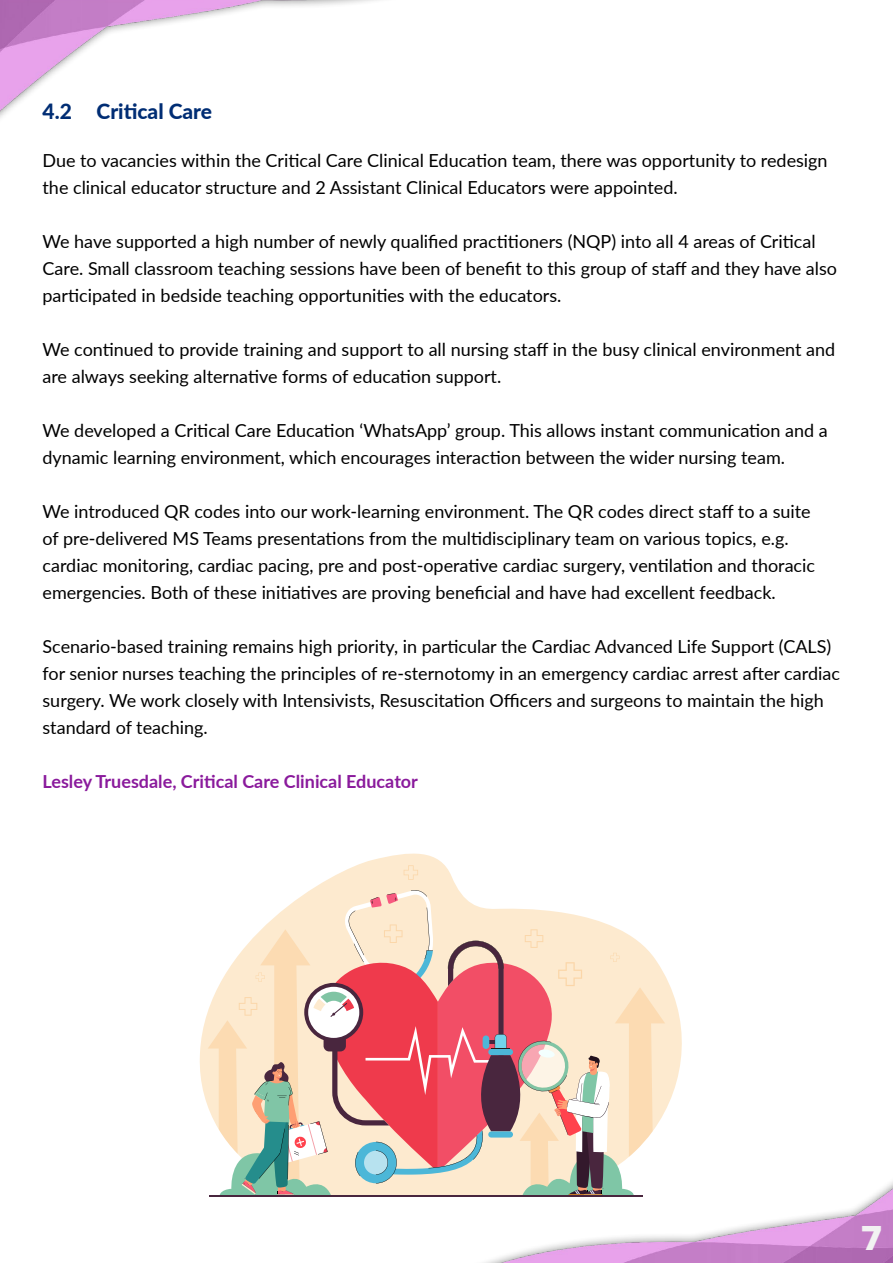
<style>
.page{position:relative;width:893px;height:1263px;background:#fff}
.page>*{position:absolute;margin:0;border:0;box-sizing:border-box;transform-origin:0 0}
.t1{font:36px "Proxima Nova Extrabld";color:#f2f2f2}
.t2{font:800 21px "Lato";color:#002d74}
.t3{font:18px/27px "Lato";color:#000}
.t4{font:700 18px "Lato";color:#8a1a9c}
</style>
<div class="page">
<img style="left:361px;top:1182px;width:532px;height:81px">
<img style="left:0;top:0;width:377px;height:118px">
<svg style="left:199px;top:853px;width:495px;height:343px"></svg>
<svg style="left:404px;top:865px;width:14px;height:15px"></svg>
<svg style="left:208px;top:888px;width:457px;height:308px;background:#e7beb3"></svg>
<hr style="left:210px;top:1195px;width:433px;height:1px;background:#49263e">
<p class="t2" style="left:43px;top:96px;width:171px">4.2 Critical Care</p>
<p class="t3" style="left:43px;top:146px;width:787px">Due to vacancies within the Critical Care Clinical Education team, there was opportunity to redesign the clinical educator structure and 2 Assistant Clinical Educators were appointed.</p>
<p class="t3" style="left:43px;top:227px;width:796px">We have supported a high number of newly qualified practitioners (NQP) into all 4 areas of Critical<br>Care. Small classroom teaching sessions have been of benefit to this group of staff and they have also participated in bedside teaching opportunities with the educators.</p>
<p class="t3" style="left:43px;top:335px;width:794px">We continued to provide training and support to all nursing staff in the busy clinical environment and are always seeking alternative forms of education support.</p>
<p class="t3" style="left:43px;top:416px;width:787px">We developed a Critical Care Education ‘WhatsApp’ group. This allows instant communication and a dynamic learning environment, which encourages interaction between the wider nursing team.</p>
<p class="t3" style="left:43px;top:497px;width:774px">We introduced QR codes into our work-learning environment. The QR codes direct staff to a suite of pre-delivered MS Teams presentations from the multidisciplinary team on various topics, e.g. cardiac monitoring, cardiac pacing, pre and post-operative cardiac surgery, ventilation and thoracic emergencies. Both of these initiatives are proving beneficial and have had excellent feedback.</p>
<p class="t3" style="left:43px;top:632px;width:799px">Scenario-based training remains high priority, in particular the Cardiac Advanced Life Support (CALS) for senior nurses teaching the principles of re-sternotomy in an emergency cardiac arrest after cardiac surgery. We work closely with Intensivists, Resuscitation Officers and surgeons to maintain the high standard of teaching.</p>
<p class="t4" style="left:43px;top:768px;width:377px">Lesley Truesdale, Critical Care Clinical Educator</p>
<h1 class="t1" style="left:862px;top:1211px;width:22px">7</h1>
</div>
